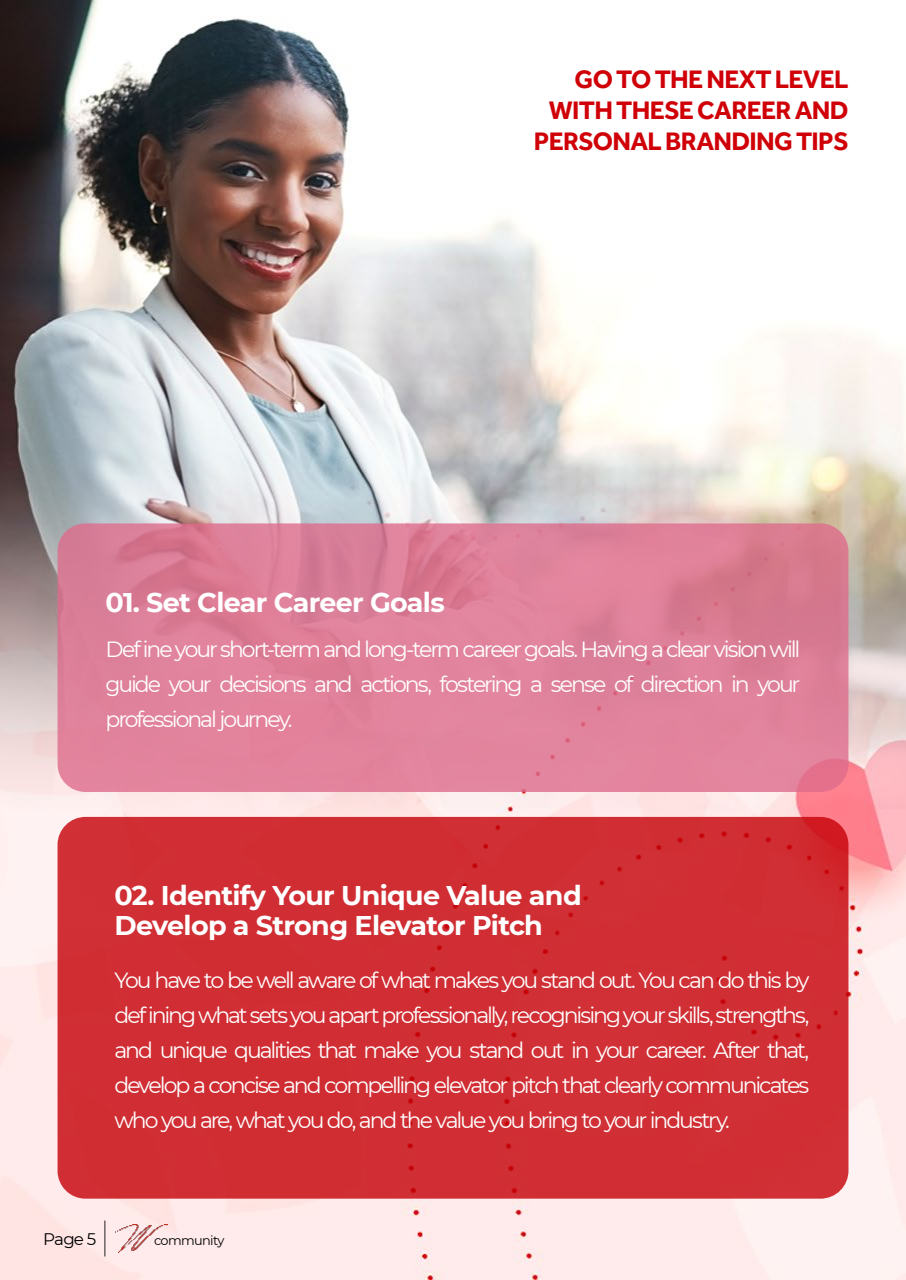
<style>
.page{position:relative;width:906px;height:1280px;background:#fff}
.page>*{position:absolute;margin:0;border:0;box-sizing:border-box;transform-origin:0 0}
.t1{font:700 27px/30px "Montserrat";letter-spacing:-.025em;color:#fff}
.t2{font:700 26px/31px "Effra Trial";letter-spacing:-.025em;color:#cf0007;text-align:right}
.t3{font:22px/35px "Montserrat";letter-spacing:-.09em;color:#fff;text-align:justify}
.t4{font:16.7px "Montserrat";color:#000}
.t5{font:12.9px "Montserrat";letter-spacing:-.05em;color:#000}
</style>
<div class="page">
<img style="left:0;top:0;width:906px;height:1280px">
<hr style="left:105px;top:1221px;width:1px;height:35px;background:#231f20">
<img style="left:114px;top:1225px;width:55px;height:27px">
<div style="left:58px;top:523px;width:790px;height:269px;background:linear-gradient(to bottom,#d97c94,#e4849e);border-radius:28px"></div>
<div style="left:58px;top:817px;width:790px;height:382px;background:#d02e34;border-radius:28px"></div>
<p class="t2" style="left:534px;top:66px;width:316px">GO TO THE NEXT LEVEL<br>WITH THESE CAREER AND<br>PERSONAL BRANDING TIPS</p>
<p class="t1" style="left:106px;top:586px;width:341px">01. Set Clear Career Goals</p>
<p class="t3" style="left:106px;top:631px;width:696px">Define your short-term and long-term career goals. Having a clear vision will guide your decisions and actions, fostering a sense of direction in your professional journey.</p>
<p class="t1" style="left:114px;top:879px;width:469px">02. Identify Your Unique Value and<br>Develop a Strong Elevator Pitch</p>
<p class="t3" style="left:114px;top:962px;width:696px">You have to be well aware of what makes you stand out. You can do this by defining what sets you apart professionally, recognising your skills, strengths, and unique qualities that make you stand out in your career. After that, develop a concise and compelling elevator pitch that clearly communicates who you are, what you do, and the value you bring to your industry.</p>
<p class="t4" style="left:43px;top:1228px;width:54px">Page 5</p>
<p class="t5" style="left:154px;top:1232px;width:72px">community</p>
</div>
